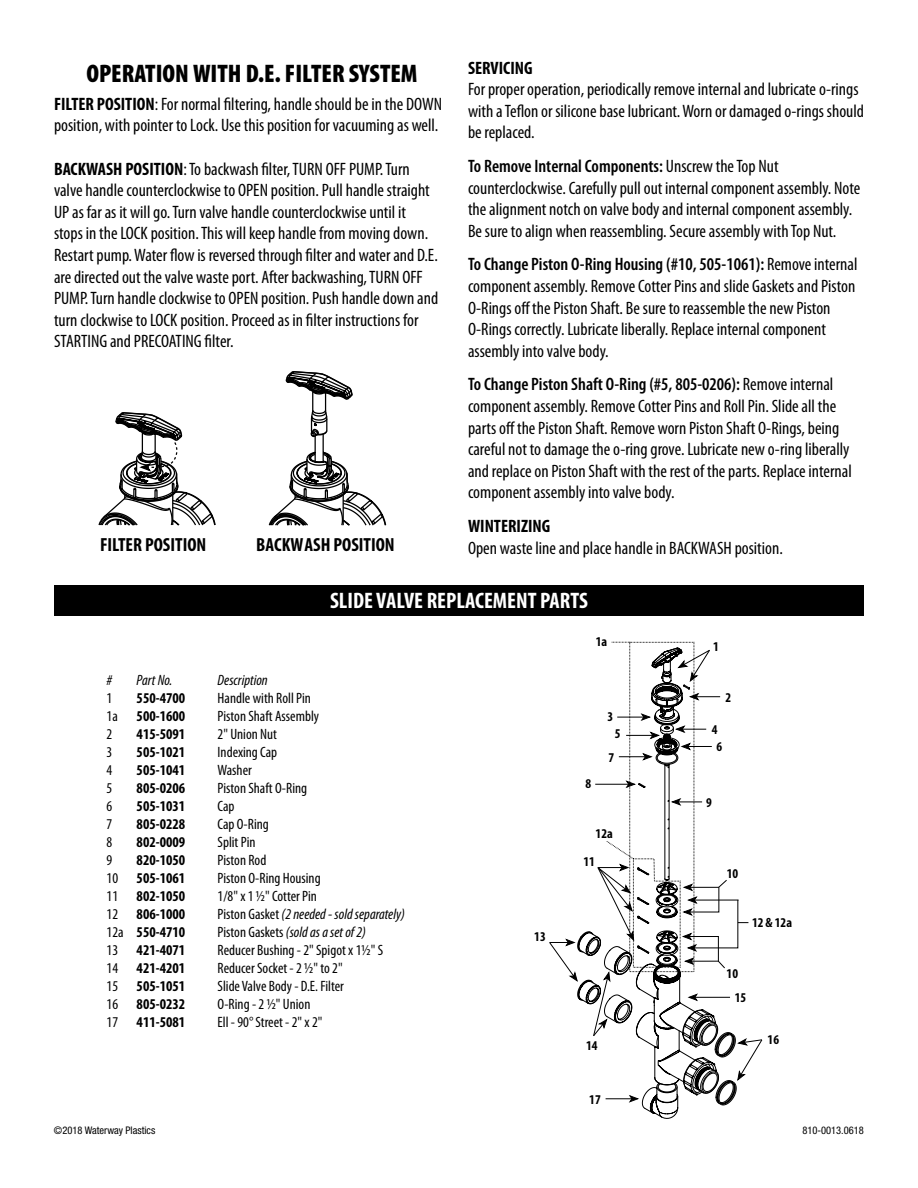
<style>
.page{position:relative;width:918px;height:1188px;background:#fff}
.page>*{position:absolute;margin:0;border:0;box-sizing:border-box;transform-origin:0 0}
.t1{font:900 condensed 25.5px "Myriad Pro";color:#000}
.t2{font:700 condensed 22.5px "Myriad Pro";color:#fff}
.t3{font:700 condensed 19.05px "Myriad Pro";color:#000}
.t4{font:condensed 18px/21.6px "Myriad Pro";color:#000}
.t5{font:700 condensed 18px "Myriad Pro";color:#000}
.t6{font:condensed 15px "Myriad Pro";color:#000}
.t7{font:700 condensed 15px "Myriad Pro";color:#000}
.t8{font:italic condensed 15px "Myriad Pro";color:#000}
.t9{font:700 condensed 13.5px "Myriad Pro";color:#000}
.t10{font:condensed 10.5px "Helvetica Neue";color:#000}
.s1{font-weight:700}
.s2{font-weight:600}
.s3{font-weight:400}
.s4{font-style:normal}
</style>
<div class="page">
<div style="left:54px;top:585px;width:810px;height:31px;background:#000"></div>
<svg style="left:98px;top:412px;width:118px;height:114px"></svg>
<svg style="left:268px;top:371px;width:119px;height:155px"></svg>
<svg style="left:549px;top:642px;width:214px;height:477px"></svg>
<h1 class="t1" style="left:86px;top:59px;width:333px">OPERATION WITH D.E. FILTER SYSTEM</h1>
<p class="t4" style="left:54px;top:93px;width:390px"><span class="s1">FILTER POSITION</span>: For normal filtering, handle should be in the DOWN position, with pointer to Lock. Use this position for vacuuming as well.</p>
<p class="t4" style="left:54px;top:158px;width:386px"><span class="s1">BACKWASH POSITION</span>: To backwash filter, TURN OFF PUMP. Turn valve handle counterclockwise to OPEN position. Pull handle straight UP as far as it will go. Turn valve handle counterclockwise until it stops in the LOCK position. This will keep handle from moving down.<br>Restart pump. Water flow is reversed through filter and water and D.E. are directed out the valve waste port. After backwashing, TURN OFF PUMP. Turn handle clockwise to OPEN position. Push handle down and turn clockwise to LOCK position. Proceed as in filter instructions for STARTING and PRECOATING filter.</p>
<p class="t5" style="left:468px;top:58px;width:66px">SERVICING</p>
<p class="t4" style="left:468px;top:79px;width:398px">For proper operation, periodically remove internal and lubricate o-rings with a Teflon or silicone base lubricant. Worn or damaged o-rings should be replaced.</p>
<p class="t4" style="left:468px;top:156px;width:394px"><span class="s2">To Remove Internal Components:</span> Unscrew the Top Nut counterclockwise. Carefully pull out internal component assembly. Note the alignment notch on valve body and internal component assembly.<br>Be sure to align when reassembling. Secure assembly with Top Nut.</p>
<p class="t4" style="left:468px;top:254px;width:391px"><span class="s2">To Change Piston O-Ring Housing (#10, 505-1061):</span> Remove internal component assembly. Remove Cotter Pins and slide Gaskets and Piston O-Rings off the Piston Shaft. Be sure to reassemble the new Piston O-Rings correctly. Lubricate liberally. Replace internal component assembly into valve body.</p>
<p class="t4" style="left:468px;top:374px;width:385px"><span class="s2">To Change Piston Shaft O-Ring (#5, 805-0206):</span> Remove internal component assembly. Remove Cotter Pins and Roll Pin. Slide all the parts off the Piston Shaft. Remove worn Piston Shaft O-Rings, being careful not to damage the o-ring grove. Lubricate new o-ring liberally and replace on Piston Shaft with the rest of the parts. Replace internal component assembly into valve body.</p>
<p class="t5" style="left:468px;top:516px;width:84px">WINTERIZING</p>
<p class="t3" style="left:100px;top:535px;width:108px">FILTER POSITION</p>
<p class="t3" style="left:256px;top:535px;width:140px">BACKWASH POSITION</p>
<p class="t4" style="left:468px;top:537px;width:316px">Open waste line and place handle in BACKWASH position.</p>
<p class="t2" style="left:330px;top:588px;width:259px">SLIDE VALVE REPLACEMENT PARTS</p>
<p class="t9" style="left:596px;top:634px;width:13px">1a</p>
<p class="t8" style="left:107px;top:671px;width:7px">#</p>
<p class="t8" style="left:137px;top:671px;width:37px">Part No.</p>
<p class="t8" style="left:218px;top:671px;width:52px">Description</p>
<p class="t6" style="left:107px;top:690px;width:7px">1</p>
<p class="t7" style="left:137px;top:690px;width:50px">550-4700</p>
<p class="t6" style="left:218px;top:690px;width:95px">Handle with Roll Pin</p>
<p class="t6" style="left:107px;top:708px;width:13px">1a</p>
<p class="t7" style="left:137px;top:708px;width:50px">500-1600</p>
<p class="t6" style="left:218px;top:708px;width:103px">Piston Shaft Assembly</p>
<p class="t6" style="left:107px;top:726px;width:7px">2</p>
<p class="t7" style="left:137px;top:726px;width:50px">415-5091</p>
<p class="t6" style="left:218px;top:726px;width:61px">2" Union Nut</p>
<p class="t6" style="left:107px;top:744px;width:7px">3</p>
<p class="t7" style="left:137px;top:744px;width:50px">505-1021</p>
<p class="t6" style="left:218px;top:744px;width:61px">Indexing Cap</p>
<p class="t6" style="left:107px;top:762px;width:7px">4</p>
<p class="t7" style="left:137px;top:762px;width:50px">505-1041</p>
<p class="t6" style="left:218px;top:762px;width:36px">Washer</p>
<p class="t6" style="left:107px;top:780px;width:7px">5</p>
<p class="t7" style="left:137px;top:780px;width:50px">805-0206</p>
<p class="t6" style="left:218px;top:780px;width:91px">Piston Shaft O-Ring</p>
<p class="t6" style="left:107px;top:798px;width:7px">6</p>
<p class="t7" style="left:137px;top:798px;width:50px">505-1031</p>
<p class="t6" style="left:218px;top:798px;width:18px">Cap</p>
<p class="t6" style="left:107px;top:816px;width:7px">7</p>
<p class="t7" style="left:137px;top:816px;width:50px">805-0228</p>
<p class="t6" style="left:218px;top:816px;width:53px">Cap O-Ring</p>
<p class="t6" style="left:107px;top:834px;width:7px">8</p>
<p class="t7" style="left:137px;top:834px;width:50px">802-0009</p>
<p class="t6" style="left:218px;top:834px;width:39px">Split Pin</p>
<p class="t6" style="left:107px;top:852px;width:7px">9</p>
<p class="t7" style="left:137px;top:852px;width:50px">820-1050</p>
<p class="t6" style="left:218px;top:852px;width:50px">Piston Rod</p>
<p class="t7" style="left:107px;top:870px;width:80px"><span class="s3">10</span> 505-1061</p>
<p class="t6" style="left:218px;top:870px;width:105px">Piston O-Ring Housing</p>
<p class="t7" style="left:107px;top:888px;width:80px"><span class="s3">11</span> 802-1050</p>
<p class="t6" style="left:218px;top:888px;width:101px">1/8" x 1 1/2" Cotter Pin</p>
<p class="t7" style="left:107px;top:906px;width:80px"><span class="s3">12</span> 806-1000</p>
<p class="t8" style="left:218px;top:905px;width:189px"><span class="s4">Piston Gasket</span> (2 needed - sold separately)</p>
<p class="t7" style="left:107px;top:924px;width:80px"><span class="s3">12a</span> 550-4710</p>
<p class="t8" style="left:218px;top:923px;width:150px"><span class="s4">Piston Gaskets</span> (sold as a set of 2)</p>
<p class="t7" style="left:107px;top:942px;width:80px"><span class="s3">13</span> 421-4071</p>
<p class="t6" style="left:218px;top:942px;width:167px">Reducer Bushing - 2" Spigot x 11/2" S</p>
<p class="t7" style="left:107px;top:960px;width:80px"><span class="s3">14</span> 421-4201</p>
<p class="t6" style="left:218px;top:960px;width:127px">Reducer Socket - 2 1/2" to 2"</p>
<p class="t7" style="left:107px;top:978px;width:80px"><span class="s3">15</span> 505-1051</p>
<p class="t6" style="left:218px;top:978px;width:128px">Slide Valve Body - D.E. Filter</p>
<p class="t7" style="left:107px;top:996px;width:80px"><span class="s3">16</span> 805-0232</p>
<p class="t6" style="left:218px;top:996px;width:94px">O-Ring - 2 1/2" Union</p>
<p class="t7" style="left:107px;top:1014px;width:80px"><span class="s3">17</span> 411-5081</p>
<p class="t6" style="left:218px;top:1014px;width:106px">Ell - 90° Street - 2" x 2"</p>
<p class="t9" style="left:534px;top:929px;width:13px">13</p>
<p class="t9" style="left:607px;top:709px;width:7px">3</p>
<p class="t9" style="left:615px;top:726px;width:7px">5</p>
<p class="t9" style="left:585px;top:777px;width:7px">8</p>
<p class="t9" style="left:608px;top:750px;width:7px">7</p>
<p class="t9" style="left:596px;top:826px;width:19px">12a</p>
<p class="t9" style="left:583px;top:854px;width:13px">11</p>
<p class="t9" style="left:586px;top:1038px;width:13px">14</p>
<p class="t9" style="left:589px;top:1092px;width:13px">17</p>
<p class="t9" style="left:713px;top:639px;width:7px">1</p>
<p class="t9" style="left:725px;top:690px;width:7px">2</p>
<p class="t9" style="left:712px;top:722px;width:7px">4</p>
<p class="t9" style="left:717px;top:739px;width:7px">6</p>
<p class="t9" style="left:706px;top:796px;width:7px">9</p>
<p class="t9" style="left:727px;top:866px;width:13px">10</p>
<p class="t9" style="left:752px;top:915px;width:42px">12 &amp; 12a</p>
<p class="t9" style="left:727px;top:966px;width:13px">10</p>
<p class="t9" style="left:735px;top:990px;width:13px">15</p>
<p class="t9" style="left:768px;top:1032px;width:13px">16</p>
<p class="t10" style="left:54px;top:1124px;width:103px">©2018 Waterway Plastics</p>
<p class="t10" style="left:802px;top:1124px;width:63px">810-0013.0618</p>
</div>
